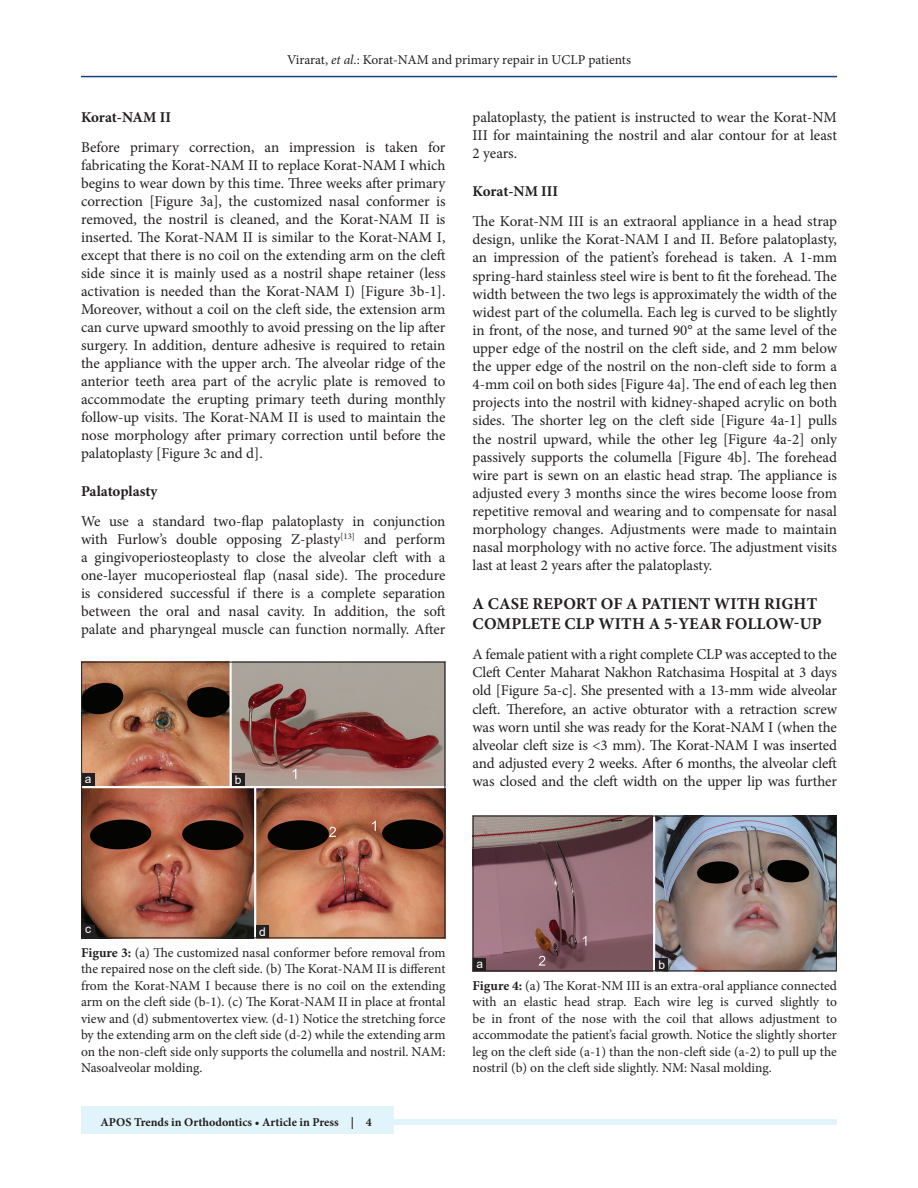
<style>
.page{position:relative;width:918px;height:1188px;background:#fff}
.page>*{position:absolute;margin:0;border:0;box-sizing:border-box;transform-origin:0 0}
.t1{font:700 16.5px/19.6px "Minion Pro";letter-spacing:.01em;color:#231f20}
.TX{font:15px/18.1px "Minion Pro";letter-spacing:-.005em;color:#231f20;text-align:justify}
.t2{font:700 15px "Minion Pro";letter-spacing:-.005em;color:#231f20}
.FGC{font:13.5px/16.5px "Minion Pro";color:#231f20;text-align:justify}
.t3{font:700 12px "Minion Pro";color:#231f20}
.LABEL{font:12px "Arial";color:#fff}
.s1{font-style:italic}
.s2{font-weight:700}
</style>
<div class="page">
<hr style="left:81px;top:76px;width:756px;height:1px;background:#164077">
<div style="left:81px;top:1119px;width:756px;height:6px;background:#e1f4fc"></div>
<div style="left:81px;top:1106px;width:313px;height:28px;background:#e1f4fc"></div>
<img style="left:83px;top:664px;width:360px;height:272px">
<div style="left:81px;top:662px;width:364px;height:276px;border:1px solid #231f20"></div>
<div style="left:256px;top:925px;width:13px;height:13px;background:#231f20"></div>
<div style="left:82px;top:925px;width:13px;height:13px;background:#231f20"></div>
<div style="left:232px;top:773px;width:12px;height:13px;background:#231f20"></div>
<div style="left:82px;top:773px;width:13px;height:13px;background:#231f20"></div>
<img style="left:475px;top:818px;width:360px;height:151px">
<div style="left:473px;top:816px;width:364px;height:155px;border:1px solid #231f20"></div>
<div style="left:655px;top:958px;width:13px;height:13px;background:#231f20"></div>
<div style="left:473px;top:958px;width:13px;height:13px;background:#231f20"></div>
<p class="FGC" style="left:287px;top:51px;width:345px">Virarat, <span class="s1">et al</span>.: Korat-NAM and primary repair in UCLP patients</p>
<h2 class="t2" style="left:81px;top:107px;width:92px">Korat-NAM II</h2>
<p class="TX" style="left:81px;top:139px;width:366px">Before primary correction, an impression is taken for fabricating the Korat-NAM II to replace Korat-NAM I which begins to wear down by this time. Three weeks after primary correction [Figure 3a], the customized nasal conformer is removed, the nostril is cleaned, and the Korat-NAM II is inserted. The Korat-NAM II is similar to the Korat-NAM I, except that there is no coil on the extending arm on the cleft side since it is mainly used as a nostril shape retainer (less activation is needed than the Korat-NAM I) [Figure 3b-1].<br>Moreover, without a coil on the cleft side, the extension arm can curve upward smoothly to avoid pressing on the lip after surgery. In addition, denture adhesive is required to retain the appliance with the upper arch. The alveolar ridge of the anterior teeth area part of the acrylic plate is removed to accommodate the erupting primary teeth during monthly follow-up visits. The Korat-NAM II is used to maintain the nose morphology after primary correction until before the palatoplasty [Figure 3c and d].</p>
<h2 class="t2" style="left:81px;top:480px;width:78px">Palatoplasty</h2>
<p class="TX" style="left:81px;top:512px;width:366px">We use a standard two-flap palatoplasty in conjunction with Furlow’s double opposing Z-plasty<sup>[13]</sup> and perform a gingivoperiosteoplasty to close the alveolar cleft with a one-layer mucoperiosteal flap (nasal side). The procedure is considered successful if there is a complete separation between the oral and nasal cavity. In addition, the soft palate and pharyngeal muscle can function normally. After</p>
<p class="LABEL" style="left:85px;top:771px;width:8px">a</p>
<p class="LABEL" style="left:235px;top:772px;width:8px">b</p>
<p class="TX" style="left:472px;top:108px;width:366px">palatoplasty, the patient is instructed to wear the Korat-NM III for maintaining the nostril and alar contour for at least 2 years.</p>
<h2 class="t2" style="left:472px;top:181px;width:87px">Korat-NM III</h2>
<p class="TX" style="left:472px;top:212px;width:366px">The Korat-NM III is an extraoral appliance in a head strap design, unlike the Korat-NAM I and II. Before palatoplasty, an impression of the patient’s forehead is taken. A 1-mm spring-hard stainless steel wire is bent to fit the forehead. The width between the two legs is approximately the width of the widest part of the columella. Each leg is curved to be slightly in front, of the nose, and turned 90° at the same level of the upper edge of the nostril on the cleft side, and 2 mm below the upper edge of the nostril on the non-cleft side to form a 4-mm coil on both sides [Figure 4a]. The end of each leg then projects into the nostril with kidney-shaped acrylic on both sides. The shorter leg on the cleft side [Figure 4a-1] pulls the nostril upward, while the other leg [Figure 4a-2] only passively supports the columella [Figure 4b]. The forehead wire part is sewn on an elastic head strap. The appliance is adjusted every 3 months since the wires become loose from repetitive removal and wearing and to compensate for nasal morphology changes. Adjustments were made to maintain nasal morphology with no active force. The adjustment visits last at least 2 years after the palatoplasty.</p>
<h1 class="t1" style="left:473px;top:594px;width:351px">A CASE REPORT OF A PATIENT WITH RIGHT<br>COMPLETE CLP WITH A 5-YEAR FOLLOW-UP</h1>
<p class="TX" style="left:472px;top:645px;width:366px">A female patient with a right complete CLP was accepted to the Cleft Center Maharat Nakhon Ratchasima Hospital at 3 days old [Figure 5a-c]. She presented with a 13-mm wide alveolar cleft. Therefore, an active obturator with a retraction screw was worn until she was ready for the Korat-NAM I (when the alveolar cleft size is &lt;3 mm). The Korat-NAM I was inserted and adjusted every 2 weeks. After 6 months, the alveolar cleft was closed and the cleft width on the upper lip was further</p>
<p class="LABEL" style="left:85px;top:921px;width:7px">c</p>
<p class="LABEL" style="left:259px;top:923px;width:8px">d</p>
<p class="FGC" style="left:81px;top:944px;width:366px"><span class="s2">Figure 3:</span> (a) The customized nasal conformer before removal from the repaired nose on the cleft side. (b) The Korat-NAM II is different from the Korat-NAM I because there is no coil on the extending arm on the cleft side (b-1). (c) The Korat-NAM II in place at frontal view and (d) submentovertex view. (d-1) Notice the stretching force by the extending arm on the cleft side (d-2) while the extending arm on the non-cleft side only supports the columella and nostril. NAM:<br>Nasoalveolar molding.</p>
<p class="t3" style="left:100px;top:1113px;width:273px">APOS Trends in Orthodontics • Article in Press | 4</p>
<p class="LABEL" style="left:476px;top:955px;width:8px">a</p>
<p class="LABEL" style="left:659px;top:956px;width:8px">b</p>
<p class="FGC" style="left:472px;top:977px;width:366px"><span class="s2">Figure 4:</span> (a) The Korat-NM III is an extra-oral appliance connected with an elastic head strap. Each wire leg is curved slightly to be in front of the nose with the coil that allows adjustment to accommodate the patient’s facial growth. Notice the slightly shorter leg on the cleft side (a-1) than the non-cleft side (a-2) to pull up the nostril (b) on the cleft side slightly. NM: Nasal molding.</p>
</div>
